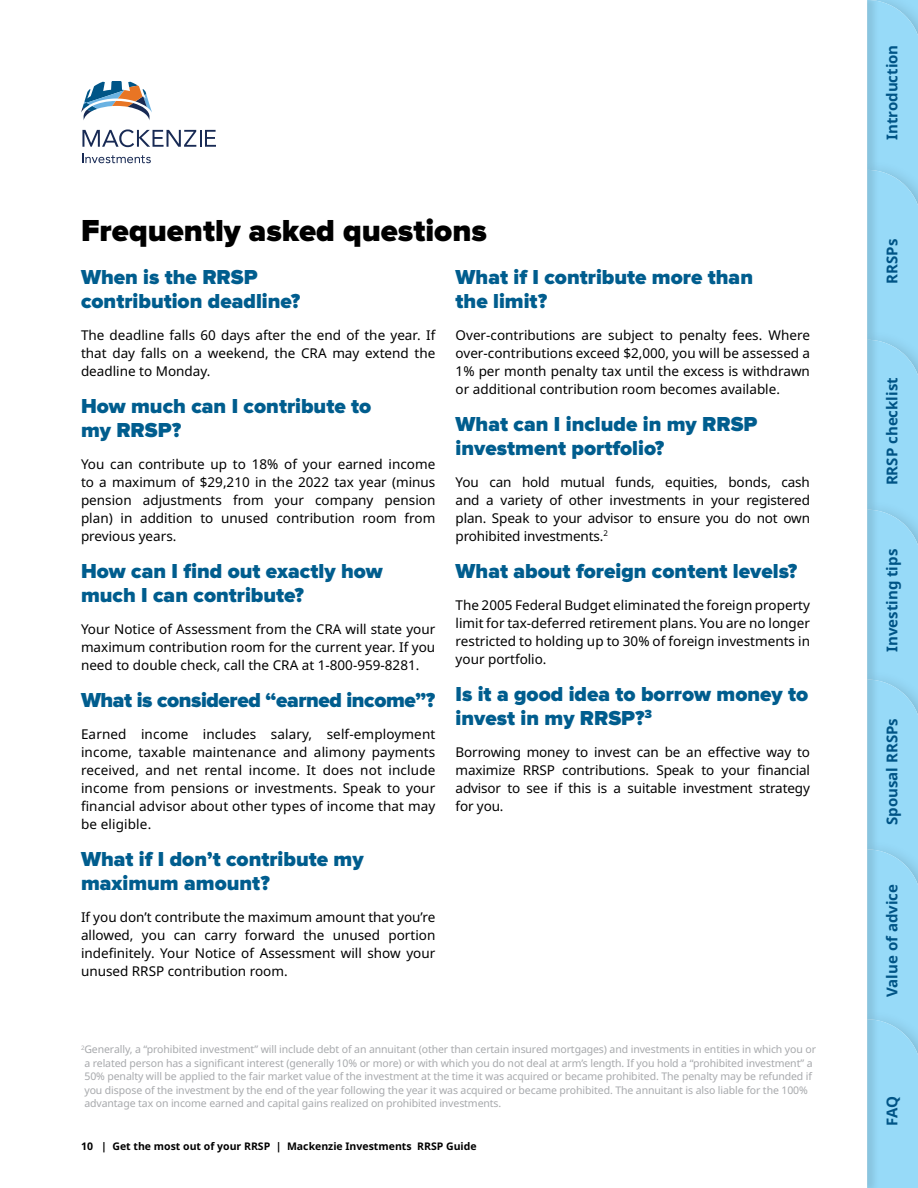
<style>
.page{position:relative;width:918px;height:1188px;background:#fff}
.page>*{position:absolute;margin:0;border:0;box-sizing:border-box;transform-origin:0 0}
.Heading_level_2_-_Pr{font:900 31.5px "Proxima Nova";color:#000}
.Heading_Level_3_-_MI{font:900 21px/24px "Proxima Nova";color:#005d8e}
.Heading_Level_3_-_MI-2{font:900 21px "Proxima Nova";letter-spacing:-.02em;color:#005d8e}
.t1{font:700 15px "Noto Sans";color:#005486}
.body_copy{font:13.5px/18px "Noto Sans";color:#000;text-align:justify}
.legal{font:10.5px/13.5px "Noto Sans";letter-spacing:-.01em;color:#a7a9ac}
.t2{font:700 10.5px "Noto Sans";color:#000}
</style>
<div class="page">
<div style="left:880px;top:0;width:38px;height:1188px;background:#97daf8"></div>
<div style="left:814px;top:0;width:66px;height:1188px;background:#000;opacity:.1"></div>
<div style="left:813px;top:0;width:54px;height:1188px;background:#fff"></div>
<svg style="left:81px;top:81px;width:71px;height:39px"></svg>
<svg style="left:82px;top:129px;width:134px;height:18px"></svg>
<svg style="left:83px;top:154px;width:68px;height:9px"></svg>
<h2 class="Heading_level_2_-_Pr" style="left:81px;top:216px;width:407px">Frequently asked questions</h2>
<h3 class="Heading_Level_3_-_MI" style="left:81px;top:266px;width:221px">When is the RRSP contribution deadline?</h3>
<p class="body_copy" style="left:81px;top:326px;width:356px">The deadline falls 60 days after the end of the year. If that day falls on a weekend, the CRA may extend the deadline to Monday.</p>
<h3 class="Heading_Level_3_-_MI" style="left:81px;top:395px;width:292px">How much can I contribute to my RRSP?</h3>
<p class="body_copy" style="left:81px;top:455px;width:356px">You can contribute up to 18% of your earned income to a maximum of $29,210 in the 2022 tax year (minus pension adjustments from your company pension plan) in addition to unused contribution room from previous years.</p>
<h3 class="Heading_Level_3_-_MI" style="left:81px;top:560px;width:303px">How can I find out exactly how much I can contribute?</h3>
<p class="body_copy" style="left:81px;top:620px;width:356px">Your Notice of Assessment from the CRA will state your maximum contribution room for the current year. If you need to double check, call the CRA at 1-800-959-8281.</p>
<h3 class="Heading_Level_3_-_MI-2" style="left:81px;top:691px;width:356px">What is considered “earned income”?</h3>
<p class="body_copy" style="left:81px;top:725px;width:356px">Earned income includes salary, self-employment income, taxable maintenance and alimony payments received, and net rental income. It does not include income from pensions or investments. Speak to your financial advisor about other types of income that may be eligible.</p>
<h3 class="Heading_Level_3_-_MI" style="left:81px;top:848px;width:284px">What if I don’t contribute my maximum amount?</h3>
<p class="body_copy" style="left:81px;top:908px;width:356px">If you don’t contribute the maximum amount that you’re allowed, you can carry forward the unused portion indefinitely. Your Notice of Assessment will show your unused RRSP contribution room.</p>
<h3 class="Heading_Level_3_-_MI" style="left:456px;top:266px;width:299px">What if I contribute more than the limit?</h3>
<p class="body_copy" style="left:456px;top:326px;width:356px">Over-contributions are subject to penalty fees. Where over-contributions exceed $2,000, you will be assessed a 1% per month penalty tax until the excess is withdrawn or additional contribution room becomes available.</p>
<h3 class="Heading_Level_3_-_MI" style="left:456px;top:413px;width:303px">What can I include in my RRSP investment portfolio?</h3>
<p class="body_copy" style="left:456px;top:473px;width:356px">You can hold mutual funds, equities, bonds, cash and a variety of other investments in your registered plan. Speak to your advisor to ensure you do not own prohibited investments.<sup>2</sup></p>
<h3 class="Heading_Level_3_-_MI" style="left:456px;top:560px;width:343px">What about foreign content levels?</h3>
<p class="body_copy" style="left:456px;top:596px;width:356px">The 2005 Federal Budget eliminated the foreign property limit for tax-deferred retirement plans. You are no longer restricted to holding up to 30% of foreign investments in your portfolio.</p>
<h3 class="Heading_Level_3_-_MI" style="left:456px;top:683px;width:354px">Is it a good idea to borrow money to invest in my RRSP?<sup>3</sup></h3>
<p class="body_copy" style="left:456px;top:743px;width:356px">Borrowing money to invest can be an effective way to maximize RRSP contributions. Speak to your financial advisor to see if this is a suitable investment strategy for you.</p>
<p class="legal" style="left:84px;top:1043px;width:733px;text-indent:-3px"><sup>2</sup>Generally, a “prohibited investment” will include debt of an annuitant (other than certain insured mortgages) and investments in entities in which you or a related person has a significant interest (generally 10% or more) or with which you do not deal at arm’s length. If you hold a “prohibited investment” a 50% penalty will be applied to the fair market value of the investment at the time it was acquired or became prohibited. The penalty may be refunded if you dispose of the investment by the end of the year following the year it was acquired or became prohibited. The annuitant is also liable for the 100% advantage tax on income earned and capital gains realized on prohibited investments.</p>
<p class="t2" style="left:81px;top:1139px;width:397px">10 | Get the most out of your RRSP | Mackenzie Investments RRSP Guide</p>
<p class="t1" style="left:882px;top:140px;width:97px;rotate:-90deg">Introduction</p>
<p class="t1" style="left:882px;top:284px;width:46px;rotate:-90deg">RRSPs</p>
<p class="t1" style="left:882px;top:485px;width:109px;rotate:-90deg">RRSP checklist</p>
<p class="t1" style="left:882px;top:652px;width:104px;rotate:-90deg">Investing tips</p>
<p class="t1" style="left:882px;top:825px;width:108px;rotate:-90deg">Spousal RRSPs</p>
<p class="t1" style="left:882px;top:997px;width:114px;rotate:-90deg">Value of advice</p>
<p class="t1" style="left:882px;top:1126px;width:31px;rotate:-90deg">FAQ</p>
</div>
